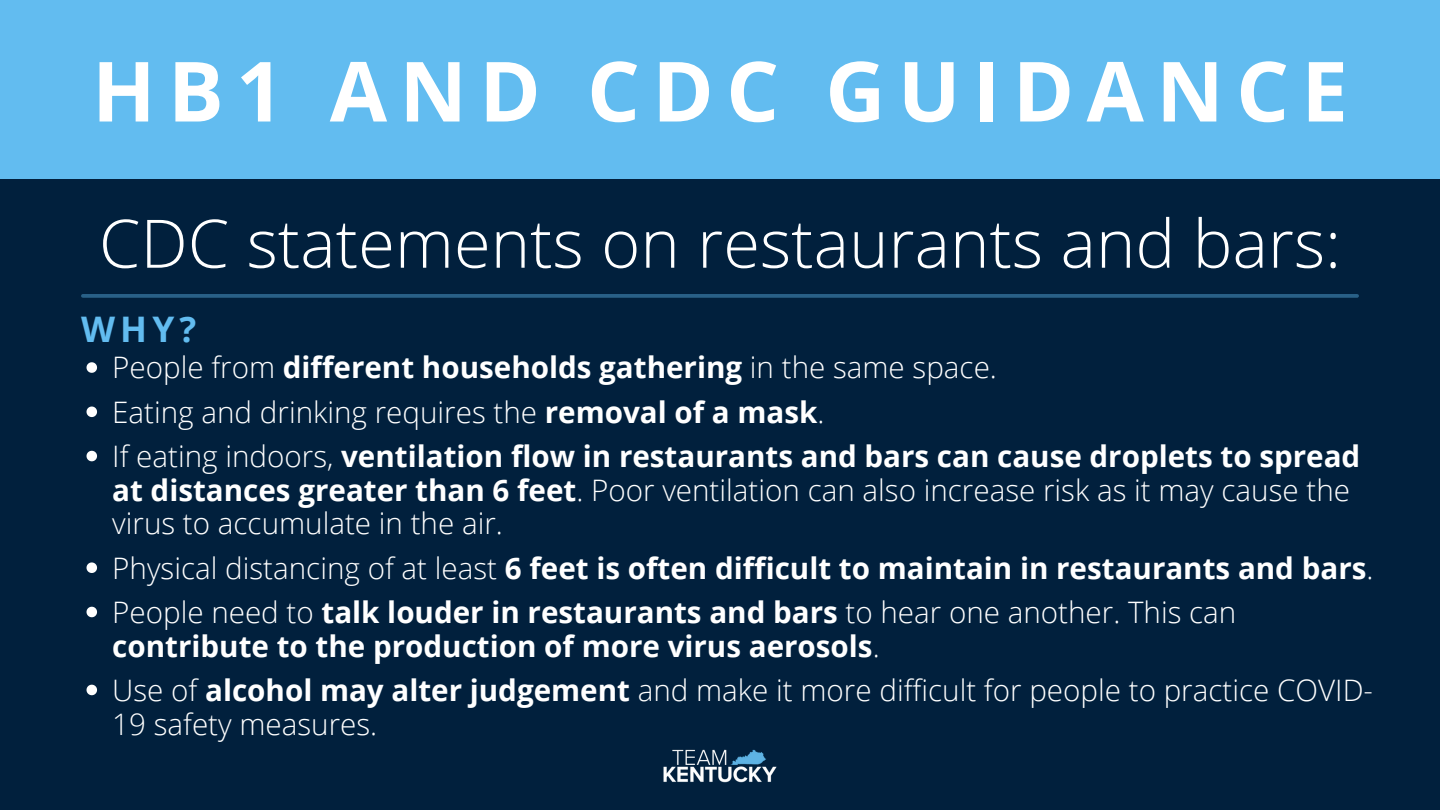
<style>
.page{position:relative;width:1440px;height:810px;background:#01203d}
.page>*{position:absolute;margin:0;border:0;box-sizing:border-box;transform-origin:0 0}
.t1{font:700 83.1px "Open Sans";letter-spacing:.15em;color:#fff}
.t2{font:300 66.9px "Open Sans";color:#fff}
.t3{font:700 35.2px "Open Sans";color:#62bcf0}
.t4{font:300 29.6px/33.7px "Open Sans";color:#fff}
.t5{font:700 29.6px/33.7px "Open Sans";color:#fff}
.s1{font-weight:300}
.s2{font-weight:700}
</style>
<div class="page">
<div style="left:0;top:0;width:1440px;height:179px;background:#62bcf0"></div>
<img style="left:663px;top:749px;width:114px;height:33px">
<svg style="left:83px;top:294px;width:1274px;height:4px;background:#265c82"></svg>
<svg style="left:87px;top:362px;width:10px;height:11px"></svg>
<svg style="left:87px;top:407px;width:10px;height:10px"></svg>
<svg style="left:87px;top:451px;width:10px;height:10px"></svg>
<svg style="left:87px;top:562px;width:10px;height:11px"></svg>
<svg style="left:87px;top:607px;width:10px;height:10px"></svg>
<svg style="left:87px;top:685px;width:10px;height:10px"></svg>
<p class="t1" style="left:92px;top:33px;width:1257px">HB1 AND CDC GUIDANCE</p>
<p class="t2" style="left:99px;top:196px;width:1244px">CDC statements on restaurants and bars:</p>
<p class="t3" style="left:81px;top:305px;width:117px">WHY?</p>
<p class="t5" style="left:112px;top:350px;width:886px"><span class="s1">People from</span> different households gathering <span class="s1">in the same space.</span></p>
<p class="t4" style="left:112px;top:394px;width:714px">Eating and drinking requires the <span class="s2">removal of a mask</span>.</p>
<p class="t4" style="left:112px;top:439px;width:1250px">If eating indoors, <span class="s2">ventilation flow in restaurants and bars can cause droplets to spread at distances greater than 6 feet</span>. Poor ventilation can also increase risk as it may cause the virus to accumulate in the air.</p>
<p class="t5" style="left:112px;top:550px;width:1263px"><span class="s1">Physical distancing of at least</span> 6 feet is often difficult to maintain in restaurants and bars<span class="s1">.</span></p>
<p class="t5" style="left:112px;top:595px;width:1126px"><span class="s1">People need to</span> talk louder in restaurants and bars <span class="s1">to hear one another. This can </span>contribute to the production of more virus aerosols<span class="s1">.</span></p>
<p class="t4" style="left:112px;top:673px;width:1262px">Use of <span class="s2">alcohol may alter judgement</span> and make it more difficult for people to practice COVID-<br>19 safety measures.</p>
</div>
